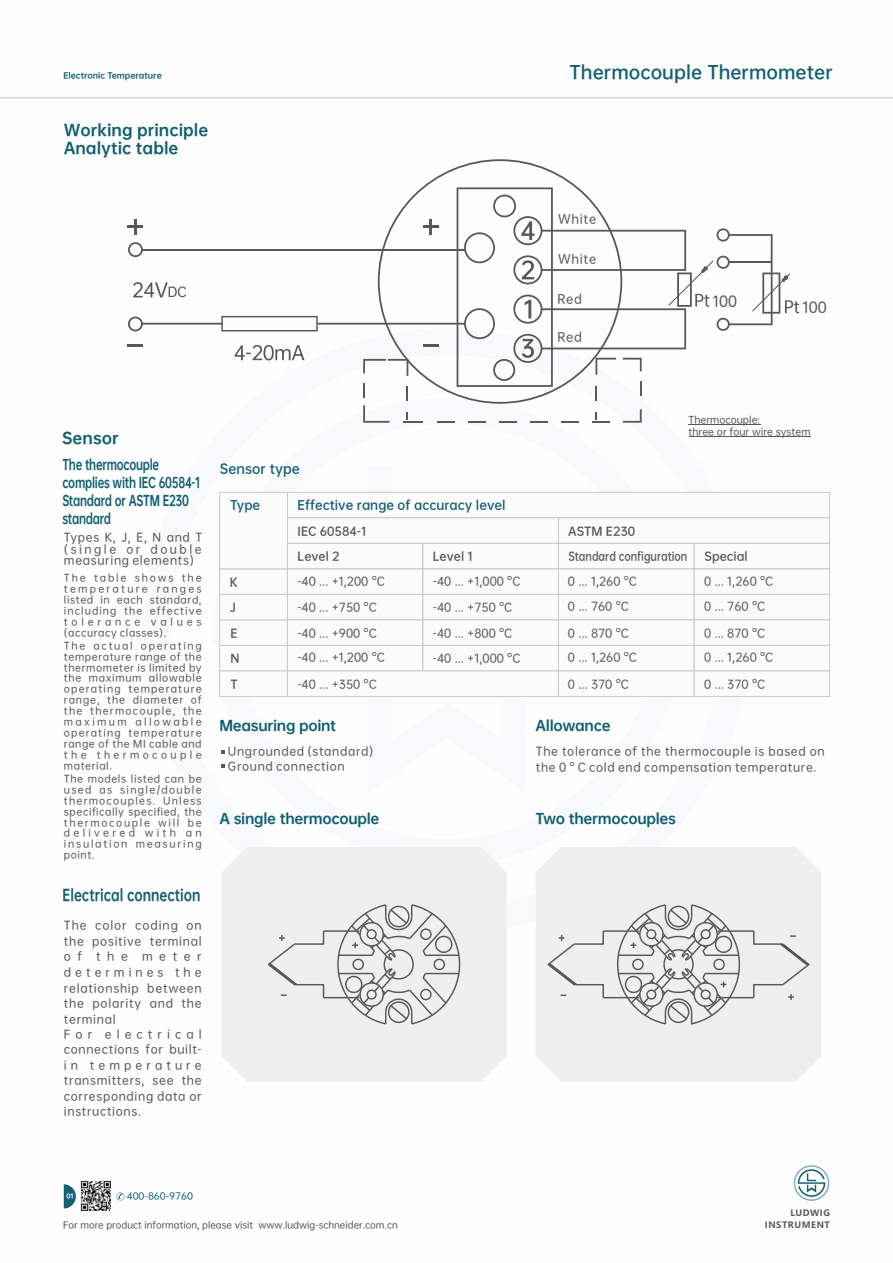
<style>
.page{position:relative;width:893px;height:1263px;background:#fff}
.page>*{position:absolute;margin:0;border:0;box-sizing:border-box;transform-origin:0 0}
.t1{font:17.55px "OPPO Sans B";color:#116073}
.t2{font:15px/17.9px "OPPO Sans H";color:#116073}
.t3{font:15px "OPPO Sans H";color:#116073;scale:.8 1}
.t4{font:14.1px "OPPO Sans M";color:#595857}
.t5{font:13.5px/17.9px "OPPO Sans H";letter-spacing:-.025em;color:#116073;scale:.74 1}
.t6{font:13.5px "OPPO Sans H";letter-spacing:-.025em;color:#116073}
.t7{font:12.75px "OPPO Sans B";color:#116073}
.t8{font:12px "OPPO Sans B";color:#116073}
.t9{font:12px "OPPO Sans M";letter-spacing:.06em;color:#595857}
.t10{font:11.25px/15.6px "OPPO Sans M";letter-spacing:.06em;color:#595857;text-align:justify}
.t11{font:11.25px "OPPO Sans B";color:#595857}
.t12{font:11.25px/24.6px "OPPO Sans M";color:#595857}
.t13{font:11.25px "OPPO Sans B";color:#595857;scale:.86 1}
.t14{font:9.75px/10.9px "OPPO Sans M";letter-spacing:.17em;color:#595857;text-align:justify}
.t15{font:9.6px/12.6px "OPPO Sans M";color:#595857}
.t16{font:9px "OPPO Sans M";color:#595857}
.t17{font:9px "OPPO Sans M";color:#116073;scale:1.04 1}
.t18{font:700 8.7px/11.4px "Microsoft Ya Hei";letter-spacing:.06em;color:#595857;text-align:right}
.t19{font:7.8px "OPPO Sans H";color:#116073}
.t20{font:6px "OPPO Sans H";color:#fff}
</style>
<div class="page">
<svg style="left:378px;top:159px;width:200px;height:245px"></svg>
<svg style="left:128px;top:242px;width:15px;height:15px"></svg>
<svg style="left:128px;top:317px;width:15px;height:14px"></svg>
<hr style="left:142px;top:249px;width:323px;height:2px;background:#595857">
<hr style="left:142px;top:323px;width:80px;height:2px;background:#595857">
<hr style="left:318px;top:323px;width:147px;height:2px;background:#595857">
<hr style="left:128px;top:225px;width:15px;height:3px;background:#595857">
<hr style="left:134px;top:219px;width:3px;height:15px;background:#595857">
<hr style="left:128px;top:344px;width:15px;height:3px;background:#595857">
<svg style="left:363px;top:383px;width:2px;height:14px"></svg>
<svg style="left:363px;top:405px;width:27px;height:18px"></svg>
<hr style="left:403px;top:421px;width:20px;height:2px;background:#595857">
<svg style="left:438px;top:421px;width:17px;height:2px"></svg>
<svg style="left:468px;top:421px;width:18px;height:2px"></svg>
<svg style="left:499px;top:421px;width:18px;height:2px"></svg>
<svg style="left:530px;top:421px;width:18px;height:2px"></svg>
<svg style="left:561px;top:421px;width:18px;height:2px"></svg>
<svg style="left:623px;top:409px;width:19px;height:14px"></svg>
<svg style="left:592px;top:412px;width:18px;height:11px"></svg>
<svg style="left:363px;top:359px;width:45px;height:17px"></svg>
<svg style="left:407px;top:386px;width:1px;height:15px"></svg>
<hr style="left:423px;top:344px;width:15px;height:3px;background:#595857">
<hr style="left:423px;top:225px;width:15px;height:3px;background:#595857">
<hr style="left:429px;top:219px;width:3px;height:15px;background:#595857">
<svg style="left:235px;top:345px;width:70px;height:15px"></svg>
<svg style="left:133px;top:282px;width:53px;height:15px"></svg>
<svg style="left:221px;top:316px;width:97px;height:15px"></svg>
<svg style="left:457px;top:187px;width:342px;height:214px"></svg>
<svg style="left:221px;top:750px;width:4px;height:4px"></svg>
<svg style="left:221px;top:764px;width:4px;height:4px"></svg>
<svg style="left:219px;top:492px;width:611px;height:205px"></svg>
<div style="left:221px;top:847px;width:286px;height:235px;background:#efeff0"></div>
<div style="left:536px;top:847px;width:285px;height:235px;background:#efeff0"></div>
<svg style="left:266px;top:930px;width:59px;height:69px"></svg>
<hr style="left:323px;top:930px;width:36px;height:2px;background:#595857">
<hr style="left:323px;top:997px;width:36px;height:1px;background:#595857">
<svg style="left:336px;top:903px;width:125px;height:123px"></svg>
<hr style="left:603px;top:930px;width:36px;height:2px;background:#595857">
<hr style="left:603px;top:997px;width:36px;height:1px;background:#595857">
<hr style="left:718px;top:997px;width:36px;height:1px;background:#595857">
<hr style="left:718px;top:930px;width:36px;height:2px;background:#595857">
<svg style="left:546px;top:930px;width:59px;height:69px"></svg>
<svg style="left:752px;top:930px;width:59px;height:70px"></svg>
<svg style="left:616px;top:903px;width:125px;height:123px"></svg>
<hr style="left:0;top:97px;width:893px;height:1px;background:#c9cacb">
<hr style="left:689px;top:425px;width:72px;height:1px;background:#595857">
<hr style="left:689px;top:436px;width:122px;height:1px;background:#595857">
<svg style="left:64px;top:1184px;width:12px;height:24px"></svg>
<img style="left:81px;top:1181px;width:30px;height:30px">
<svg style="left:116px;top:1192px;width:9px;height:8px"></svg>
<svg style="left:794px;top:1165px;width:35px;height:36px"></svg>
<p class="t19" style="left:63px;top:72px;width:100px">Electronic Temperature</p>
<h1 class="t1" style="left:570px;top:63px;width:265px">Thermocouple Thermometer</h1>
<h2 class="t2" style="left:64px;top:121px;width:146px">Working principle<br>Analytic table</h2>
<p class="t9" style="left:558px;top:213px;width:40px">White</p>
<p class="t9" style="left:558px;top:253px;width:40px">White</p>
<p class="t9" style="left:557px;top:293px;width:26px">Red</p>
<p class="t9" style="left:557px;top:331px;width:26px">Red</p>
<p class="t4" style="left:713px;top:294px;width:26px">100</p>
<p class="t4" style="left:802px;top:300px;width:26px">100</p>
<h2 class="t2" style="left:62px;top:429px;width:58px">Sensor</h2>
<p class="t5" style="left:62px;top:455px;width:188px">The thermocouple complies with IEC 60584-1<br>Standard or ASTM E230 standard</p>
<p class="t10" style="left:64px;top:531px;width:140px;line-height:11.6px">Types K, J, E, N and T (single or double measuring elements)</p>
<p class="t14" style="left:64px;top:572px;width:139px">The table shows the temperature ranges listed in each standard, including the effective tolerance values (accuracy classes).</p>
<p class="t14" style="left:64px;top:640px;width:139px">The actual operating temperature range of the thermometer is limited by the maximum allowable operating temperature range, the diameter of the thermocouple, the maximum allowable operating temperature range of the MI cable and the thermocouple material.</p>
<p class="t14" style="left:64px;top:773px;width:139px">The models listed can be used as single/double thermocouples. Unless specifically specified, the thermocouple will be delivered with an insulation measuring point.</p>
<h2 class="t3" style="left:62px;top:887px;width:174px">Electrical connection</h2>
<p class="t10" style="left:64px;top:917px;width:139px">The color coding on the positive terminal o f</p>
<p class="t10" style="left:96px;top:948px;width:33px">the</p>
<p class="t10" style="left:64px;top:948px;width:139px;text-indent:78px">meter determines the relationship between the polarity and the terminal</p>
<p class="t10" style="left:64px;top:1026px;width:139px">For electrical connections for built&shy;in temperature transmitters, see the corresponding data or instructions.</p>
<p class="t7" style="left:220px;top:462px;width:82px">Sensor type</p>
<p class="t8" style="left:297px;top:499px;width:210px">Effective range of accuracy level</p>
<p class="t8" style="left:230px;top:499px;width:32px">Type</p>
<p class="t11" style="left:230px;top:576px;width:9px">K</p>
<p class="t11" style="left:230px;top:602px;width:8px">J</p>
<p class="t11" style="left:230px;top:627px;width:9px">E</p>
<p class="t11" style="left:230px;top:652px;width:10px">N</p>
<p class="t11" style="left:298px;top:525px;width:70px">IEC 60584-1</p>
<p class="t11" style="left:298px;top:550px;width:44px">Level 2</p>
<p class="t10" style="left:297px;top:573px;width:89px">-40 ... +1,200 °C</p>
<p class="t10" style="left:297px;top:599px;width:81px">-40 ... +750 °C</p>
<p class="t12" style="left:297px;top:621px;width:89px">-40 ... +900 °C -40 ... +1,200 °C</p>
<p class="t11" style="left:230px;top:678px;width:9px">T</p>
<p class="t10" style="left:297px;top:676px;width:81px">-40 ... +350 °C</p>
<p class="t6" style="left:219px;top:718px;width:118px">Measuring point</p>
<p class="t10" style="left:228px;top:744px;width:147px;line-height:14.9px">Ungrounded (standard)<br>Ground connection</p>
<p class="t11" style="left:433px;top:550px;width:42px">Level 1</p>
<p class="t10" style="left:433px;top:573px;width:89px">-40 ... +1,000 °C</p>
<p class="t10" style="left:433px;top:599px;width:81px">-40 ... +750 °C</p>
<p class="t10" style="left:433px;top:625px;width:81px">-40 ... +800 °C</p>
<p class="t10" style="left:433px;top:651px;width:89px">-40 ... +1,000 °C</p>
<p class="t15" style="left:689px;top:413px;width:123px">Thermocouple:<br>three or four wire system</p>
<p class="t11" style="left:568px;top:525px;width:69px">ASTM E230</p>
<p class="t13" style="left:568px;top:550px;width:140px">Standard configuration</p>
<p class="t11" style="left:705px;top:550px;width:45px">Special</p>
<p class="t10" style="left:568px;top:573px;width:70px">0 ... 1,260 °C</p>
<p class="t10" style="left:568px;top:599px;width:62px">0 ... 760 °C</p>
<p class="t10" style="left:568px;top:621px;width:70px;line-height:24.6px">0 ... 870 °C<br>0 ... 1,260 °C</p>
<p class="t10" style="left:568px;top:676px;width:62px">0 ... 370 °C</p>
<p class="t10" style="left:704px;top:573px;width:70px">0 ... 1,260 °C</p>
<p class="t10" style="left:704px;top:599px;width:62px">0 ... 760 °C</p>
<p class="t10" style="left:704px;top:621px;width:70px;line-height:24.6px">0 ... 870 °C<br>0 ... 1,260 °C</p>
<p class="t10" style="left:704px;top:676px;width:62px">0 ... 370 °C</p>
<p class="t6" style="left:536px;top:718px;width:77px">Allowance</p>
<p class="t10" style="left:536px;top:744px;width:290px">The tolerance of the thermocouple is based on the 0 ° C cold end compensation temperature.</p>
<p class="t6" style="left:219px;top:811px;width:161px">A single thermocouple</p>
<p class="t6" style="left:535px;top:811px;width:142px">Two thermocouples</p>
<p class="t17" style="left:127px;top:1192px;width:65px">400-860-9760</p>
<p class="t20" style="left:67px;top:1193px;width:9px">01</p>
<p class="t16" style="left:63px;top:1220px;width:336px">For more product information, please visit www.ludwig-schneider.com.cn</p>
<p class="t18" style="left:765px;top:1208px;width:67px">LUDWIG<br>INSTRUMENT</p>
</div>
